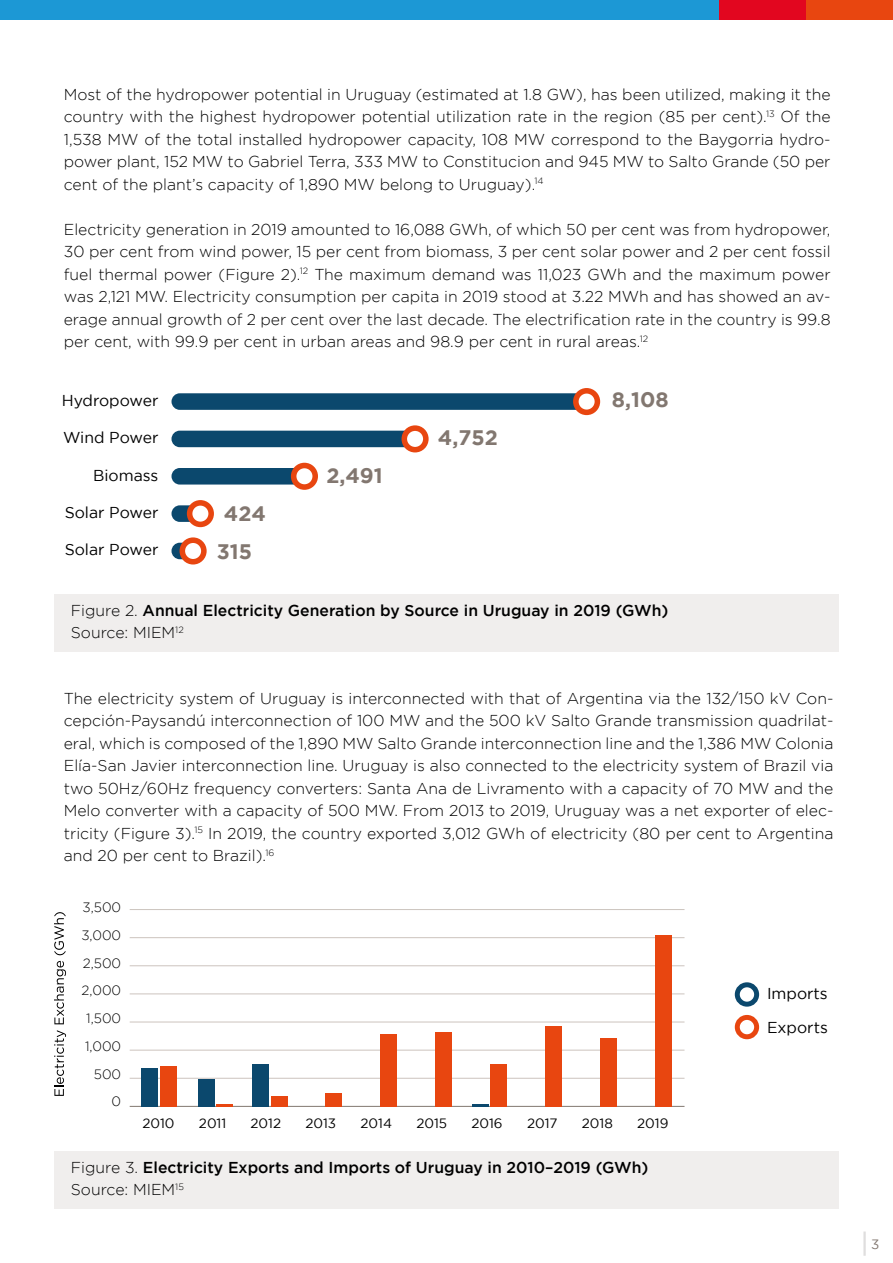
<style>
.page{position:relative;width:893px;height:1263px;background:#fff}
.page>*{position:absolute;margin:0;border:0;box-sizing:border-box;transform-origin:0 0}
.t1{font:700 21px "Gotham";color:#827770}
.t2{font:300 15.75px/22.5px "Gotham";color:#000;text-align:justify}
.t3{font:500 15.75px "Gotham";color:#000}
.t4{font:15.75px "Gotham";color:#000}
.t5{font:13.5px "Gotham";color:#000}
.t6{font:300 13.5px "Gotham";color:#000}
.t7{font:13.5px "Gotham";color:#827770}
.s1{font-weight:300}
</style>
<div class="page">
<hr style="left:863px;top:1231px;width:3px;height:25px;background:#dfdede">
<div style="left:0;top:0;width:719px;height:19px;background:#1c98d5"></div>
<div style="left:806px;top:0;width:87px;height:19px;background:#e84610"></div>
<div style="left:719px;top:0;width:87px;height:19px;background:#e2061f"></div>
<svg style="left:171px;top:543px;width:25px;height:16px"></svg>
<div style="left:182px;top:540px;width:22px;height:22px;background:#fff;border-radius:50%"></div>
<div style="left:180px;top:537px;width:27px;height:27px;border:6px solid #e84610;border-radius:50%"></div>
<div style="left:171px;top:505px;width:31px;height:17px;background:#0b486d;border-radius:8px"></div>
<div style="left:171px;top:393px;width:419px;height:17px;background:#0b486d;border-radius:8px"></div>
<div style="left:171px;top:431px;width:249px;height:16px;background:#0b486d;border-radius:8px"></div>
<div style="left:171px;top:468px;width:137px;height:16px;background:#0b486d;border-radius:8px"></div>
<div style="left:576px;top:391px;width:21px;height:21px;background:#fff;border-radius:50%"></div>
<div style="left:573px;top:388px;width:27px;height:27px;border:6px solid #e84610;border-radius:50%"></div>
<div style="left:404px;top:428px;width:22px;height:22px;background:#fff;border-radius:50%"></div>
<div style="left:401px;top:425px;width:28px;height:27px;border:6px solid #e84610;border-radius:50%"></div>
<div style="left:294px;top:465px;width:21px;height:22px;background:#fff;border-radius:50%"></div>
<div style="left:291px;top:463px;width:27px;height:27px;border:6px solid #e84610;border-radius:50%"></div>
<div style="left:190px;top:503px;width:21px;height:21px;background:#fff;border-radius:50%"></div>
<div style="left:187px;top:500px;width:27px;height:27px;border:6px solid #e84610;border-radius:50%"></div>
<div style="left:54px;top:594px;width:785px;height:58px;background:#f0eeed"></div>
<div style="left:54px;top:1151px;width:785px;height:58px;background:#f0eeed"></div>
<hr style="left:130px;top:1106px;width:554px;height:1px;background:#827770">
<hr style="left:130px;top:1078px;width:554px;height:1px;background:#ccc4be">
<hr style="left:130px;top:1050px;width:554px;height:1px;background:#ccc4be">
<hr style="left:130px;top:1022px;width:554px;height:1px;background:#ccc4be">
<hr style="left:130px;top:994px;width:554px;height:1px;background:#ccc4be">
<hr style="left:130px;top:965px;width:554px;height:1px;background:#ccc4be">
<hr style="left:130px;top:937px;width:554px;height:1px;background:#ccc4be">
<hr style="left:130px;top:909px;width:554px;height:1px;background:#ccc4be">
<div style="left:142px;top:1068px;width:16px;height:38px;background:#0b486d"></div>
<div style="left:160px;top:1066px;width:16px;height:40px;background:#e84610"></div>
<div style="left:198px;top:1079px;width:17px;height:27px;background:#0b486d"></div>
<svg style="left:217px;top:1104px;width:16px;height:2px"></svg>
<div style="left:253px;top:1064px;width:16px;height:42px;background:#0b486d"></div>
<div style="left:271px;top:1096px;width:16px;height:10px;background:#e84610"></div>
<svg style="left:472px;top:1104px;width:16px;height:2px"></svg>
<div style="left:491px;top:1064px;width:16px;height:42px;background:#e84610"></div>
<div style="left:545px;top:1026px;width:16px;height:80px;background:#e84610"></div>
<div style="left:600px;top:1038px;width:16px;height:68px;background:#e84610"></div>
<div style="left:655px;top:935px;width:16px;height:171px;background:#e84610"></div>
<div style="left:325px;top:1093px;width:16px;height:13px;background:#e84610"></div>
<div style="left:380px;top:1033px;width:16px;height:73px;background:#e84610"></div>
<div style="left:435px;top:1032px;width:16px;height:74px;background:#e84610"></div>
<div style="left:735px;top:1015px;width:24px;height:24px;border:5px solid #e84610;border-radius:50%"></div>
<svg style="left:737px;top:985px;width:20px;height:19px"></svg>
<div style="left:735px;top:982px;width:24px;height:25px;border:5px solid #0b486d;border-radius:50%"></div>
<svg style="left:54px;top:1030px;width:12px;height:66px"></svg>
<svg style="left:54px;top:961px;width:12px;height:63px"></svg>
<svg style="left:54px;top:912px;width:12px;height:43px"></svg>
<p class="t2" style="left:64px;top:83px;width:768px">Most of the hydropower potential in Uruguay (estimated at 1.8 GW), has been utilized, making it the country with the highest hydropower potential utilization rate in the region (85 per cent).<sup>13</sup> Of the 1,538 MW of the total installed hydropower capacity, 108 MW correspond to the Baygorria hydro&shy;power plant, 152 MW to Gabriel Terra, 333 MW to Constitucion and 945 MW to Salto Grande (50 per cent of the plant’s capacity of 1,890 MW belong to Uruguay).<sup>14</sup></p>
<p class="t2" style="left:64px;top:218px;width:768px">Electricity generation in 2019 amounted to 16,088 GWh, of which 50 per cent was from hydropower, 30 per cent from wind power, 15 per cent from biomass, 3 per cent solar power and 2 per cent fossil fuel thermal power (Figure 2).<sup>12</sup> The maximum demand was 11,023 GWh and the maximum power was 2,121 MW. Electricity consumption per capita in 2019 stood at 3.22 MWh and has showed an av&shy;erage annual growth of 2 per cent over the last decade. The electrification rate in the country is 99.8 per cent, with 99.9 per cent in urban areas and 98.9 per cent in rural areas.<sup>12</sup></p>
<p class="t4" style="left:62px;top:392px;width:98px">Hydropower</p>
<p class="t4" style="left:63px;top:429px;width:97px">Wind Power</p>
<p class="t4" style="left:93px;top:466px;width:67px">Biomass</p>
<p class="t4" style="left:65px;top:504px;width:95px">Solar Power</p>
<p class="t4" style="left:65px;top:541px;width:95px">Solar Power</p>
<p class="t1" style="left:224px;top:502px;width:44px">424</p>
<p class="t1" style="left:217px;top:539px;width:37px">315</p>
<p class="t1" style="left:326px;top:463px;width:58px">2,491</p>
<p class="t1" style="left:438px;top:425px;width:61px">4,752</p>
<p class="t1" style="left:612px;top:387px;width:58px">8,108</p>
<p class="t3" style="left:71px;top:601px;width:599px"><span class="s1">Figure 2.</span> Annual Electricity Generation by Source in Uruguay in 2019 (GWh)</p>
<p class="t2" style="left:71px;top:621px;width:114px">Source: MIEM<sup>12</sup></p>
<p class="t2" style="left:64px;top:686px;width:771px">The electricity system of Uruguay is interconnected with that of Argentina via the 132/150 kV Con&shy;cepción-Paysandú interconnection of 100 MW and the 500 kV Salto Grande transmission quadrilat&shy;eral, which is composed of the 1,890 MW Salto Grande interconnection line and the 1,386 MW Colonia Elía-San Javier interconnection line. Uruguay is also connected to the electricity system of Brazil via two 50Hz/60Hz frequency converters: Santa Ana de Livramento with a capacity of 70 MW and the Melo converter with a capacity of 500 MW. From 2013 to 2019, Uruguay was a net exporter of elec&shy;tricity (Figure 3).<sup>15</sup> In 2019, the country exported 3,012 GWh of electricity (80 per cent to Argentina and 20 per cent to Brazil).<sup>16</sup></p>
<p class="t6" style="left:83px;top:900px;width:40px">3,500</p>
<p class="t6" style="left:81px;top:928px;width:41px">3,000</p>
<p class="t6" style="left:83px;top:955px;width:40px">2,500</p>
<p class="t6" style="left:82px;top:983px;width:41px">2,000</p>
<p class="t6" style="left:86px;top:1011px;width:36px">1,500</p>
<p class="t6" style="left:85px;top:1039px;width:38px">1,000</p>
<p class="t6" style="left:94px;top:1066px;width:29px">500</p>
<p class="t6" style="left:112px;top:1094px;width:11px">0</p>
<p class="t4" style="left:767px;top:984px;width:62px">Imports</p>
<p class="t4" style="left:767px;top:1019px;width:62px">Exports</p>
<p class="t5" style="left:142px;top:1116px;width:34px">2010</p>
<p class="t5" style="left:199px;top:1116px;width:29px">2011</p>
<p class="t5" style="left:251px;top:1116px;width:32px">2012</p>
<p class="t5" style="left:305px;top:1116px;width:32px">2013</p>
<p class="t5" style="left:361px;top:1116px;width:33px">2014</p>
<p class="t5" style="left:416px;top:1116px;width:32px">2015</p>
<p class="t5" style="left:471px;top:1116px;width:33px">2016</p>
<p class="t5" style="left:527px;top:1116px;width:32px">2017</p>
<p class="t5" style="left:582px;top:1116px;width:33px">2018</p>
<p class="t5" style="left:637px;top:1116px;width:33px">2019</p>
<p class="t3" style="left:71px;top:1158px;width:579px"><span class="s1">Figure 3.</span> Electricity Exports and Imports of Uruguay in 2010–2019 (GWh)</p>
<p class="t2" style="left:71px;top:1178px;width:115px">Source: MIEM<sup>15</sup></p>
<p class="t7" style="left:871px;top:1236px;width:10px">3</p>
</div>
